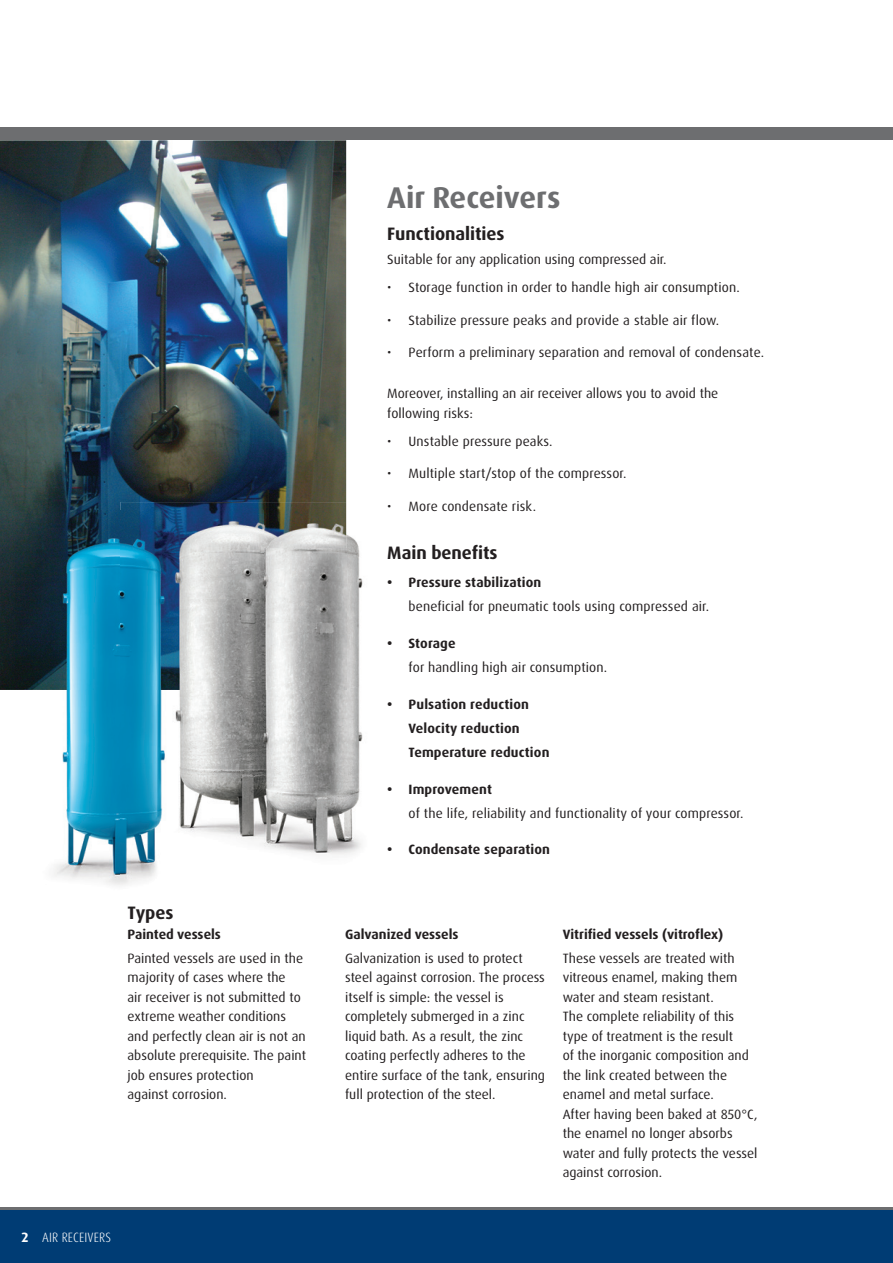
<style>
.page{position:relative;width:893px;height:1263px;background:#fff}
.page>*{position:absolute;margin:0;border:0;box-sizing:border-box;transform-origin:0 0}
.t1{font:700 30px "Dax Pro";color:#6d6e70}
.t2{font:700 18px "Dax Pro";letter-spacing:-.005em;color:#231f20}
.t3{font:13.5px/19.5px "Dax Pro";color:#231f20}
.t4{font:700 13.5px/24px "Dax Pro";letter-spacing:.01em;color:#231f20}
.t5{font:300 condensed 13.5px "Dax Pro";letter-spacing:.01em;color:#fff}
.s1{font-weight:700;font-stretch:normal}
</style>
<div class="page">
<img style="left:0;top:140px;width:346px;height:371px">
<div style="left:0;top:128px;width:893px;height:12px;background:#6d6e70"></div>
<img style="left:0;top:689px;width:121px;height:196px">
<img style="left:0;top:511px;width:121px;height:178px">
<img style="left:264px;top:502px;width:99px;height:353px">
<img style="left:121px;top:502px;width:225px;height:47px">
<img style="left:264px;top:549px;width:82px;height:140px">
<img style="left:121px;top:511px;width:143px;height:374px">
<div style="left:0;top:1209px;width:893px;height:54px;background:#003c74"></div>
<hr style="left:0;top:1207px;width:893px;height:3px;background:#6d6e70">
<h2 class="t2" style="left:128px;top:901px;width:47px">Types</h2>
<p class="t4" style="left:128px;top:922px;width:95px">Painted vessels</p>
<p class="t3" style="left:128px;top:948px;width:180px">Painted vessels are used in the majority of cases where the<br>air receiver is not submitted to extreme weather conditions and perfectly clean air is not an absolute prerequisite. The paint job ensures protection<br>against corrosion.</p>
<p class="t5" style="left:22px;top:1228px;width:91px"><span class="s1">2</span> AIR RECEIVERS</p>
<h1 class="t1" style="left:387px;top:178px;width:175px">Air Receivers</h1>
<h2 class="t2" style="left:387px;top:222px;width:119px">Functionalities</h2>
<p class="t3" style="left:387px;top:250px;width:281px">Suitable for any application using compressed air.</p>
<p class="t3" style="left:387px;top:278px;width:354px">• Storage function in order to handle high air consumption.</p>
<p class="t3" style="left:387px;top:310px;width:333px">• Stabilize pressure peaks and provide a stable air flow.</p>
<p class="t3" style="left:387px;top:343px;width:378px">• Perform a preliminary separation and removal of condensate.</p>
<p class="t3" style="left:387px;top:384px;width:332px">Moreover, installing an air receiver allows you to avoid the following risks:</p>
<p class="t3" style="left:387px;top:431px;width:167px">• Unstable pressure peaks.</p>
<p class="t3" style="left:387px;top:464px;width:241px">• Multiple start/stop of the compressor.</p>
<p class="t3" style="left:387px;top:497px;width:150px">• More condensate risk.</p>
<h2 class="t2" style="left:387px;top:541px;width:112px">Main benefits</h2>
<p class="t4" style="left:387px;top:571px;width:156px">• Pressure stabilization</p>
<p class="t3" style="left:409px;top:597px;width:302px">beneficial for pneumatic tools using compressed air.</p>
<p class="t4" style="left:387px;top:632px;width:70px">• Storage</p>
<p class="t3" style="left:409px;top:658px;width:200px">for handling high air consumption.</p>
<p class="t4" style="left:409px;top:692px;width:142px;text-indent:-21px">• Pulsation reduction<br>Velocity reduction<br>Temperature reduction</p>
<p class="t4" style="left:387px;top:777px;width:106px">• Improvement</p>
<p class="t3" style="left:409px;top:803px;width:336px">of the life, reliability and functionality of your compressor.</p>
<p class="t4" style="left:387px;top:838px;width:164px">• Condensate separation</p>
<p class="t4" style="left:345px;top:922px;width:115px">Galvanized vessels</p>
<p class="t3" style="left:345px;top:948px;width:201px">Galvanization is used to protect steel against corrosion. The process itself is simple: the vessel is completely submerged in a zinc liquid bath. As a result, the zinc coating perfectly adheres to the entire surface of the tank, ensuring full protection of the steel.</p>
<p class="t4" style="left:563px;top:922px;width:162px">Vitrified vessels (vitroflex)</p>
<p class="t3" style="left:563px;top:948px;width:196px">These vessels are treated with vitreous enamel, making them water and steam resistant.<br>The complete reliability of this type of treatment is the result<br>of the inorganic composition and the link created between the enamel and metal surface.<br>After having been baked at 850°C, the enamel no longer absorbs water and fully protects the vessel against corrosion.</p>
</div>
